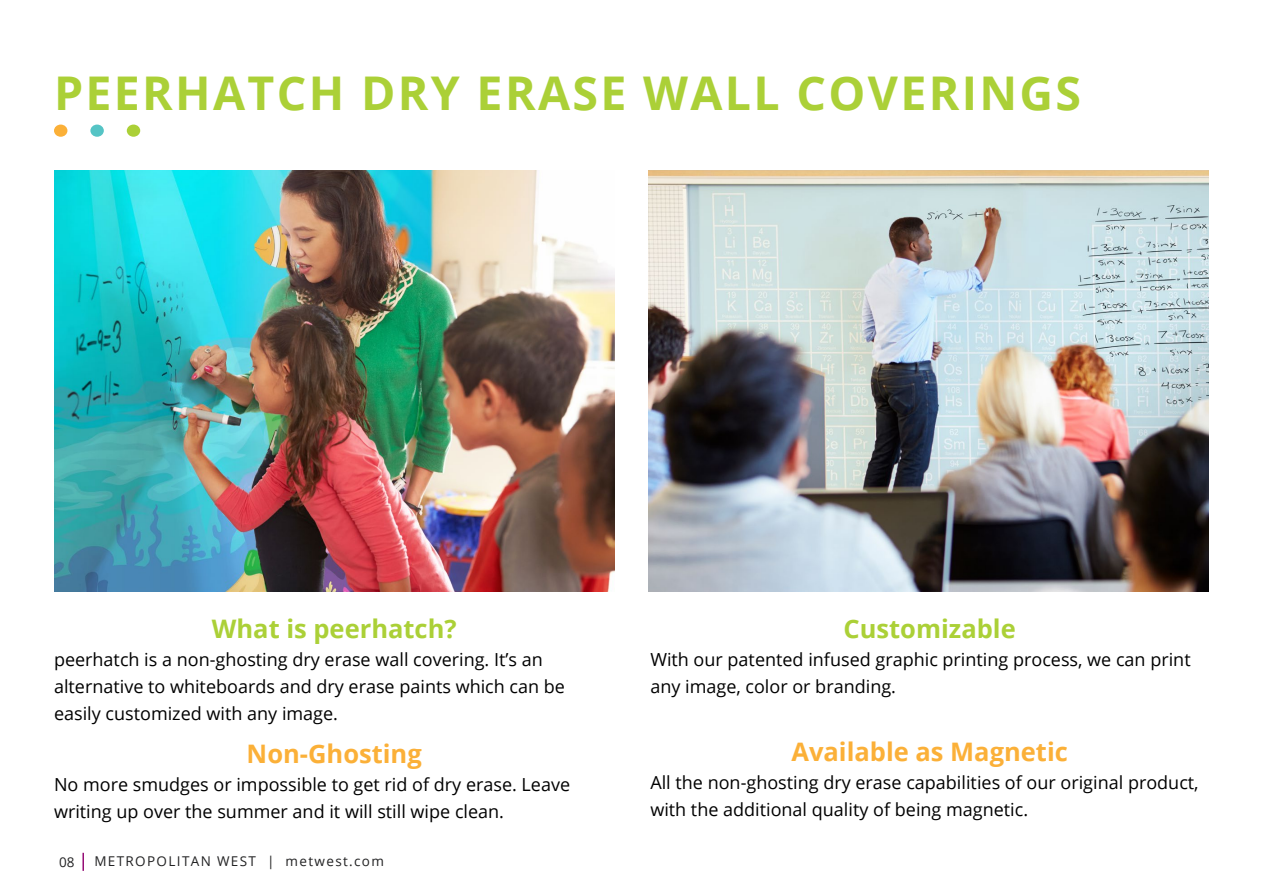
<style>
.page{position:relative;width:1263px;height:893px;background:#fff}
.page>*{position:absolute;margin:0;border:0;box-sizing:border-box;transform-origin:0 0}
.t1{font:700 46.5px "Open Sans";letter-spacing:.05em;color:#abd037}
.t2{font:700 25.5px "Open Sans";color:#fbb038}
.t3{font:700 25.5px "Open Sans";color:#abd037}
.t4{font:18px/27px "Open Sans";color:#000}
.t5{font:13.5px "Open Sans";letter-spacing:.1em;color:#222223}
</style>
<div class="page">
<div style="left:90px;top:125px;width:14px;height:12px;background:#55c4c5;border-radius:50%"></div>
<div style="left:127px;top:125px;width:13px;height:12px;background:#abd037;border-radius:50%"></div>
<div style="left:54px;top:125px;width:13px;height:12px;background:#fbb038;border-radius:50%"></div>
<img style="left:54px;top:171px;width:560px;height:420px">
<img style="left:648px;top:171px;width:561px;height:420px">
<svg style="left:82px;top:853px;width:2px;height:18px"></svg>
<h1 class="t1" style="left:54px;top:60px;width:1029px">PEERHATCH DRY ERASE WALL COVERINGS</h1>
<h2 class="t3" style="left:212px;top:611px;width:246px">What is peerhatch?</h2>
<h2 class="t3" style="left:843px;top:611px;width:174px">Customizable</h2>
<p class="t4" style="left:54px;top:645px;width:512px">peerhatch is a non-ghosting dry erase wall covering. It’s an alternative to whiteboards and dry erase paints which can be easily customized with any image.</p>
<p class="t4" style="left:650px;top:645px;width:542px">With our patented infused graphic printing process, we can print any image, color or branding.</p>
<h2 class="t2" style="left:247px;top:736px;width:177px">Non-Ghosting</h2>
<h2 class="t2" style="left:791px;top:734px;width:278px">Available as Magnetic</h2>
<p class="t4" style="left:54px;top:771px;width:518px">No more smudges or impossible to get rid of dry erase. Leave writing up over the summer and it will still wipe clean.</p>
<p class="t4" style="left:650px;top:769px;width:550px">All the non-ghosting dry erase capabilities of our original product, with the additional quality of being magnetic.</p>
<p class="t5" style="left:59px;top:853px;width:17px">08</p>
<p class="t5" style="left:94px;top:852px;width:291px">METROPOLITAN WEST | metwest.com</p>
</div>
